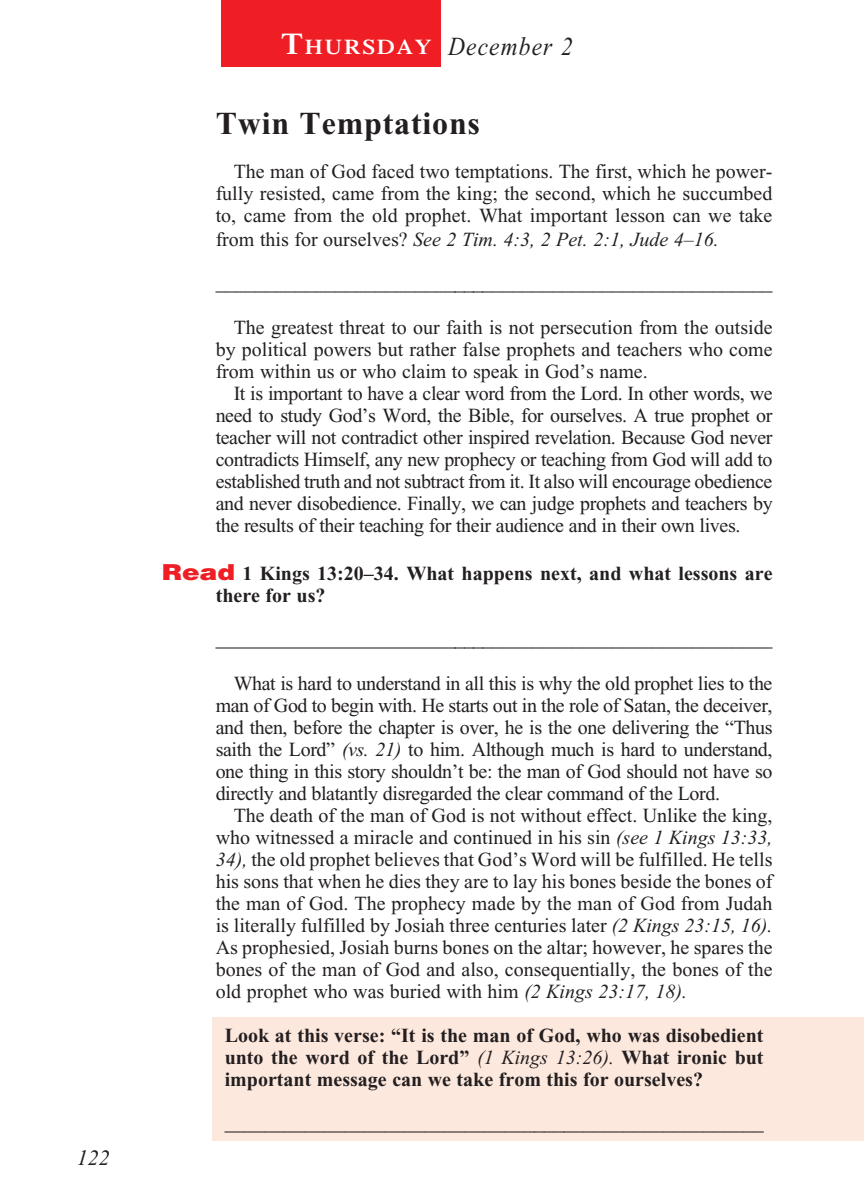
<style>
.page{position:relative;width:864px;height:1188px;background:#fff}
.page>*{position:absolute;margin:0;border:0;box-sizing:border-box;transform-origin:0 0}
._01-Daily_head{font:700 32px "Times New Roman";letter-spacing:.025em;color:#231f20}
._00-Month-Day{font:italic 26px "Times New Roman";letter-spacing:.05em;color:#231f20;scale:.9 1}
.t1{font:italic 22px "Times New Roman";color:#231f20}
.t2{font:600 21px "Times";letter-spacing:.07em;color:#fff;scale:1.1 1}
._4-Body_Copy{font:20px/22px "Times New Roman";color:#231f20;text-align:justify}
.x-screened_box-text{font:700 20px/22px "Times New Roman";color:#231f20;text-align:justify}
._6-question{font:700 20px/22px "Times New Roman";color:#231f20}
._4-Body_Copy-2{font:italic 20px "Times New Roman";color:#231f20}
.s1{font-size:30px}
.s2{font-style:normal}
.s3{font-family:"Helvetica";font-weight:900;font-size:22px;color:#ee1e24}
.s4{font-style:italic}
.s5{font-weight:400;font-style:italic}
</style>
<div class="page">
<div style="left:213px;top:1017px;width:651px;height:124px;background:#fde8dd"></div>
<div style="left:221px;top:0;width:220px;height:67px;background:#ee1e24"></div>
<p class="t1" style="left:77px;top:1146px;width:34px">122</p>
<p class="t2" style="left:281px;top:35px;width:138px"><span class="s1">T</span>HURSDAY</p>
<p class="_00-Month-Day" style="left:448px;top:33px;width:140px">December 2</p>
<p class="_01-Daily_head" style="left:216px;top:106px;width:266px">Twin Temptations</p>
<p class="_4-Body_Copy" style="left:216px;top:160px;width:558px;text-indent:18px">The man of God faced two temptations. The first, which he power&shy;fully resisted, came from the king; the second, which he succumbed to, came from the old prophet. What important lesson can we take</p>
<p class="_4-Body_Copy-2" style="left:216px;top:229px;width:505px"><span class="s2">from this for ourselves?</span> See 2 Tim. 4:3, 2 Pet. 2:1, Jude 4–16.</p>
<p class="_4-Body_Copy" style="left:216px;top:272px;width:558px">________________________________________________________</p>
<p class="_4-Body_Copy" style="left:216px;top:316px;width:558px;text-indent:18px">The greatest threat to our faith is not persecution from the outside by political powers but rather false prophets and teachers who come from within us or who claim to speak in God’s name.</p>
<p class="_4-Body_Copy" style="left:216px;top:382px;width:559px;text-indent:18px">It is important to have a clear word from the Lord. In other words, we need to study God’s Word, the Bible, for ourselves. A true prophet or teacher will not contradict other inspired revelation. Because God never contradicts Himself, any new prophecy or teaching from God will add to established truth and not subtract from it. It also will encourage obedience and never disobedience. Finally, we can judge prophets and teachers by the results of their teaching for their audience and in their own lives.</p>
<p class="_6-question" style="left:216px;top:563px;width:558px;text-indent:-54px"><span class="s3">Read</span> 1 Kings 13:20–34. What happens next, and what lessons are there for us?</p>
<p class="_4-Body_Copy" style="left:216px;top:629px;width:558px">________________________________________________________</p>
<p class="_4-Body_Copy" style="left:216px;top:673px;width:558px;text-indent:18px">What is hard to understand in all this is why the old prophet lies to the man of God to begin with. He starts out in the role of Satan, the deceiver, and then, before the chapter is over, he is the one delivering the “Thus saith the Lord” <span class="s4">(vs. 21)</span> to him. Although much is hard to understand, one thing in this story shouldn’t be: the man of God should not have so directly and blatantly disregarded the clear command of the Lord.</p>
<p class="_4-Body_Copy" style="left:216px;top:805px;width:558px;text-indent:18px">The death of the man of God is not without effect. Unlike the king, who witnessed a miracle and continued in his sin <span class="s4">(see 1 Kings 13:33, 34),</span> the old prophet believes that God’s Word will be fulfilled. He tells his sons that when he dies they are to lay his bones beside the bones of the man of God. The prophecy made by the man of God from Judah is literally fulfilled by Josiah three centuries later <span class="s4">(2 Kings 23:15, 16).<br></span>As prophesied, Josiah burns bones on the altar; however, he spares the bones of the man of God and also, consequentially, the bones of the old prophet who was buried with him <span class="s4">(2 Kings 23:17, 18).</span></p>
<p class="x-screened_box-text" style="left:225px;top:1025px;width:540px">Look at this verse: “It is the man of God, who was disobedient unto the word of the Lord” <span class="s5">(1 Kings 13:26).</span> What ironic but important message can we take from this for ourselves?</p>
<p class="x-screened_box-text" style="left:225px;top:1113px;width:541px">______________________________________________________</p>
</div>
